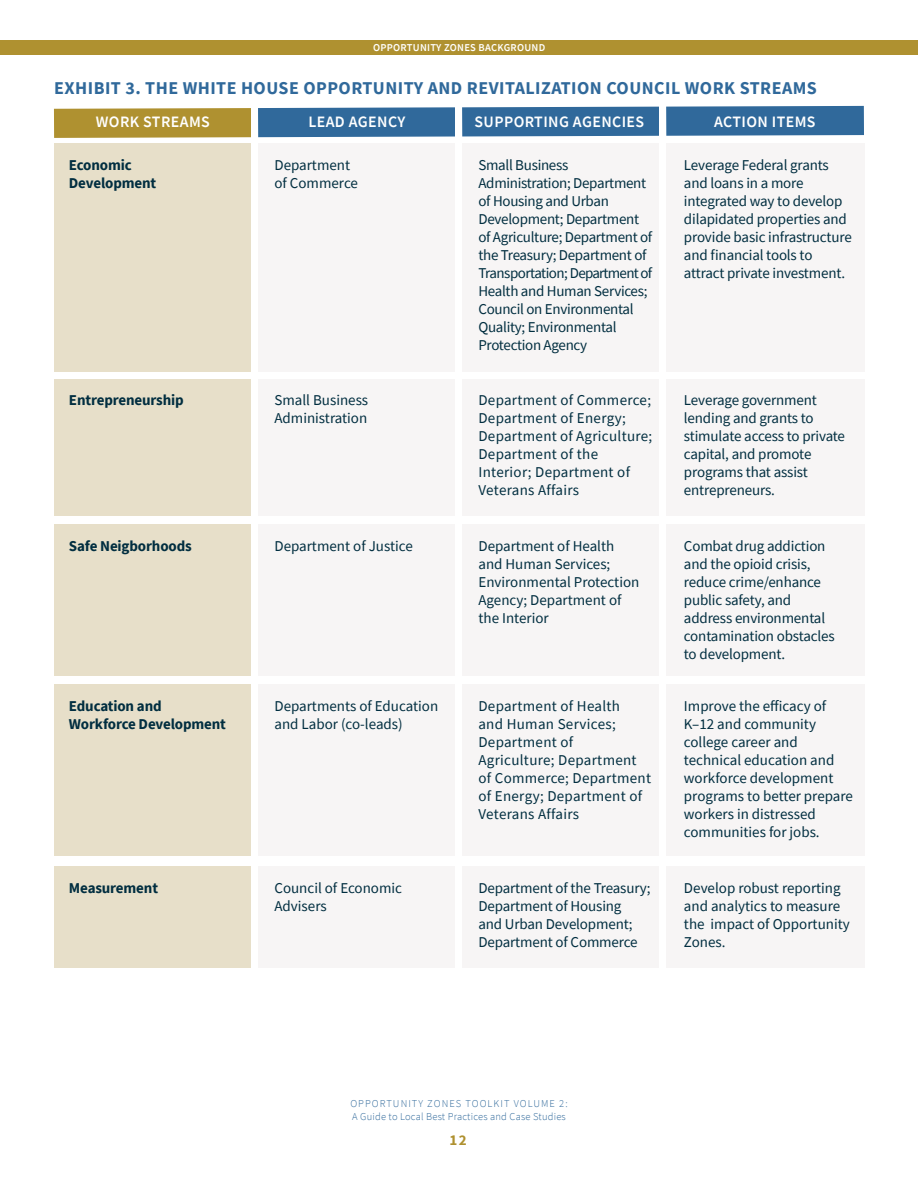
<style>
.page{position:relative;width:918px;height:1188px;background:#fff}
.page>*{position:absolute;margin:0;border:0;box-sizing:border-box;transform-origin:0 0}
.t1{font:700 18px "Source Sans Pro";letter-spacing:.025em;color:#30699b}
.t2{font:600 15.9px "Source Sans Pro";letter-spacing:.025em;color:#fff}
.t3{font:15px/18px "Source Sans Pro";letter-spacing:-.01em;color:#012e40}
.t4{font:15px/18px "Source Sans Pro";letter-spacing:.02em;color:#012e40}
.t5{font:700 15px/18px "Source Sans Pro";letter-spacing:-.01em;color:#012e40}
.t6{font:700 15px "Source Sans Pro";color:#af9130}
.t7{font:300 10.5px/12.6px "Source Sans Pro";letter-spacing:.02em;color:#30699b}
.t8{font:600 10.5px "Source Sans Pro";letter-spacing:.025em;color:#fff}
</style>
<div class="page">
<div style="left:0;top:40px;width:918px;height:15px;background:#af9130"></div>
<div style="left:54px;top:379px;width:810px;height:136px;background:#f7f5f5"></div>
<div style="left:54px;top:108px;width:197px;height:30px;background:#af9130"></div>
<div style="left:258px;top:107px;width:197px;height:30px;background:#30699b"></div>
<div style="left:54px;top:524px;width:810px;height:152px;background:#f7f5f5"></div>
<div style="left:462px;top:107px;width:197px;height:29px;background:#30699b"></div>
<div style="left:666px;top:106px;width:198px;height:30px;background:#30699b"></div>
<div style="left:54px;top:685px;width:810px;height:171px;background:#f7f5f5"></div>
<div style="left:54px;top:143px;width:810px;height:229px;background:#f7f5f5"></div>
<div style="left:54px;top:143px;width:198px;height:229px;background:#e7dfc9"></div>
<div style="left:54px;top:866px;width:810px;height:102px;background:#f7f5f5"></div>
<div style="left:54px;top:379px;width:198px;height:136px;background:#e7dfc9"></div>
<div style="left:54px;top:524px;width:198px;height:152px;background:#e7dfc9"></div>
<div style="left:54px;top:685px;width:198px;height:171px;background:#e7dfc9"></div>
<div style="left:54px;top:866px;width:198px;height:102px;background:#e7dfc9"></div>
<div style="left:252px;top:106px;width:6px;height:916px;background:#fff"></div>
<div style="left:456px;top:106px;width:6px;height:916px;background:#fff"></div>
<div style="left:660px;top:106px;width:6px;height:916px;background:#fff"></div>
<p class="t8" style="left:373px;top:41px;width:174px">OPPORTUNITY ZONES BACKGROUND</p>
<p class="t1" style="left:54px;top:76px;width:764px">EXHIBIT 3. THE WHITE HOUSE OPPORTUNITY AND REVITALIZATION COUNCIL WORK STREAMS</p>
<p class="t2" style="left:96px;top:111px;width:115px">WORK STREAMS</p>
<p class="t2" style="left:308px;top:111px;width:98px">LEAD AGENCY</p>
<p class="t2" style="left:475px;top:111px;width:171px">SUPPORTING AGENCIES</p>
<p class="t2" style="left:714px;top:111px;width:103px">ACTION ITEMS</p>
<p class="t5" style="left:69px;top:155px;width:89px">Economic<br>Development</p>
<p class="t3" style="left:274px;top:156px;width:85px">Department of Commerce</p>
<p class="t3" style="left:478px;top:156px;width:175px">Small Business<br>Administration; Department of Housing and Urban<br>Development; Department of Agriculture; Department of the Treasury; Department of<br>Transportation; Department of<br>Health and Human Services;<br>Council on Environmental<br>Quality; Environmental<br>Protection Agency</p>
<p class="t3" style="left:684px;top:156px;width:169px">Leverage Federal grants and loans in a more integrated way to develop dilapidated properties and provide basic infrastructure and financial tools to attract private investment.</p>
<p class="t5" style="left:69px;top:391px;width:116px">Entrepreneurship</p>
<p class="t3" style="left:274px;top:391px;width:95px">Small Business<br>Administration</p>
<p class="t4" style="left:478px;top:391px;width:175px">Department of Commerce;<br>Department of Energy;<br>Department of Agriculture;<br>Department of the<br>Interior; Department of<br>Veterans Affairs</p>
<p class="t3" style="left:684px;top:391px;width:163px">Leverage government lending and grants to stimulate access to private capital, and promote programs that assist entrepreneurs.</p>
<p class="t5" style="left:69px;top:536px;width:124px">Safe Neigborhoods</p>
<p class="t3" style="left:274px;top:537px;width:140px">Department of Justice</p>
<p class="t3" style="left:478px;top:537px;width:162px">Department of Health and Human Services;<br>Environmental Protection<br>Agency; Department of the Interior</p>
<p class="t3" style="left:684px;top:537px;width:152px">Combat drug addiction and the opioid crisis, reduce crime/enhance public safety, and address environmental contamination obstacles to development.</p>
<p class="t5" style="left:69px;top:697px;width:159px">Education and<br>Workforce Development</p>
<p class="t3" style="left:274px;top:697px;width:165px">Departments of Education and Labor (co-leads)</p>
<p class="t4" style="left:478px;top:697px;width:174px">Department of Health<br>and Human Services;<br>Department of<br>Agriculture; Department of Commerce; Department of Energy; Department of<br>Veterans Affairs</p>
<p class="t3" style="left:684px;top:697px;width:171px">Improve the efficacy of<br>K–12 and community college career and technical education and workforce development programs to better prepare workers in distressed communities for jobs.</p>
<p class="t5" style="left:69px;top:878px;width:91px">Measurement</p>
<p class="t3" style="left:274px;top:879px;width:129px">Council of Economic<br>Advisers</p>
<p class="t3" style="left:478px;top:879px;width:174px">Department of the Treasury;<br>Department of Housing<br>and Urban Development;<br>Department of Commerce</p>
<p class="t3" style="left:684px;top:879px;width:167px">Develop robust reporting and analytics to measure the impact of Opportunity<br>Zones.</p>
<p class="t7" style="left:350px;top:1097px;width:219px">OPPORTUNITY ZONES TOOLKIT VOLUME 2:<br>A Guide to Local Best Practices and Case Studies</p>
<p class="t6" style="left:450px;top:1130px;width:19px">12</p>
</div>
